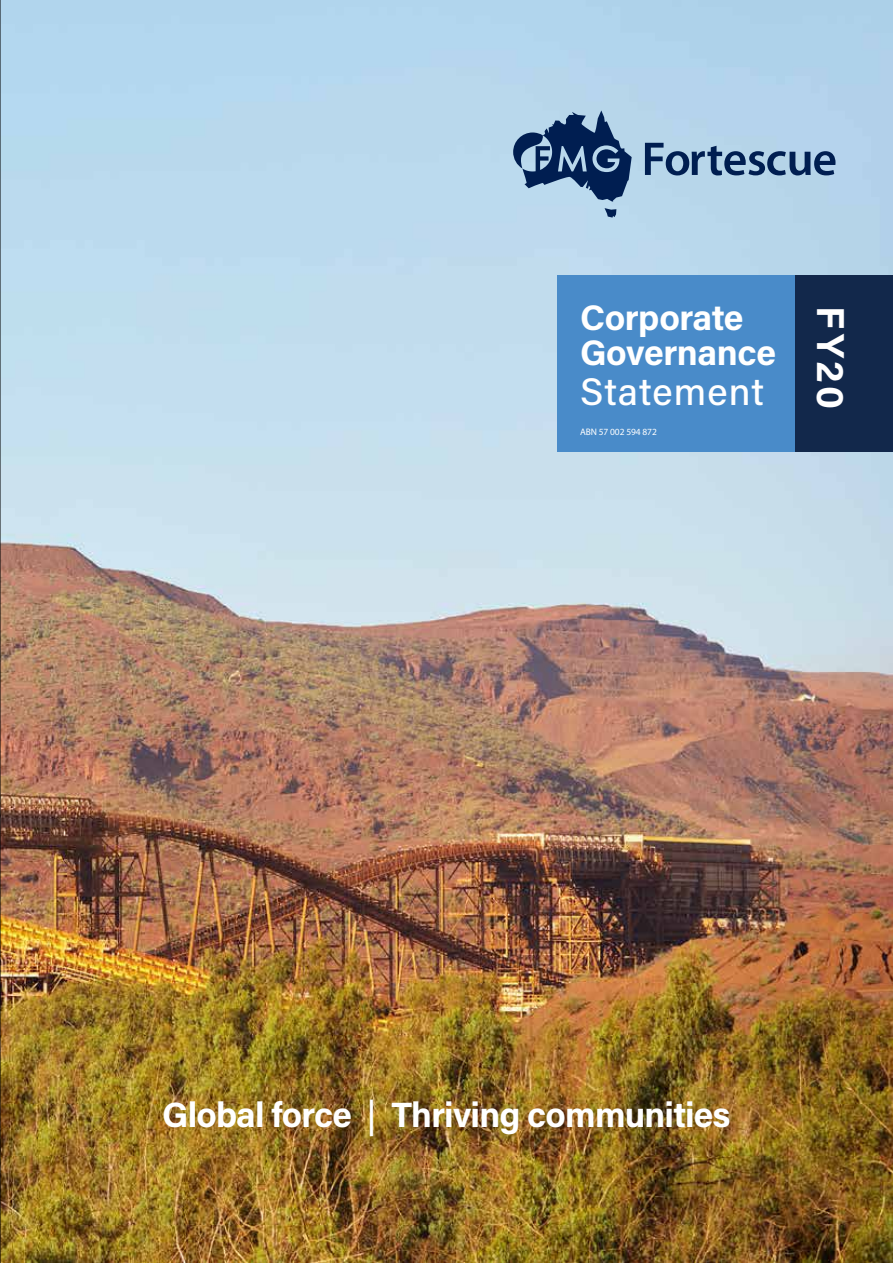
<style>
.page{position:relative;width:893px;height:1263px;background:#fff}
.page>*{position:absolute;margin:0;border:0;box-sizing:border-box;transform-origin:0 0}
.t1{font:700 39px "Acumin Pro";color:#fff}
.t2{font:500 38.25px "Acumin Pro";letter-spacing:.025em;color:#fff}
.t3{font:700 35.55px/34.3px "Acumin Pro";letter-spacing:-.015em;color:#fff}
.t4{font:700 35.1px "Acumin Pro";letter-spacing:-.025em;color:#fff}
.t5{font:9.45px "Myriad Pro";letter-spacing:-.01em;color:#fff}
.s1{font-weight:500}
</style>
<div class="page">
<img style="left:1px;top:0;width:892px;height:1263px">
<svg style="left:605px;top:208px;width:11px;height:10px"></svg>
<svg style="left:513px;top:110px;width:119px;height:91px;background:#5c7b9e"></svg>
<svg style="left:645px;top:143px;width:190px;height:32px;background:#6f8eae"></svg>
<hr style="left:0;top:0;width:1px;height:1263px;background:#000">
<div style="left:557px;top:275px;width:336px;height:176px;background:#498bc9"></div>
<div style="left:795px;top:275px;width:98px;height:176px;background:#12284b"></div>
<p class="t3" style="left:580px;top:299px;width:198px">Corporate<br>Governance</p>
<p class="t2" style="left:580px;top:365px;width:185px">Statement</p>
<p class="t5" style="left:580px;top:426px;width:78px">ABN 57 002 594 872</p>
<p class="t1" style="left:858px;top:306px;width:105px;rotate:90deg">FY20</p>
<p class="t4" style="left:162px;top:1090px;width:570px">Global force <span class="s1">|</span> Thriving communities</p>
</div>
